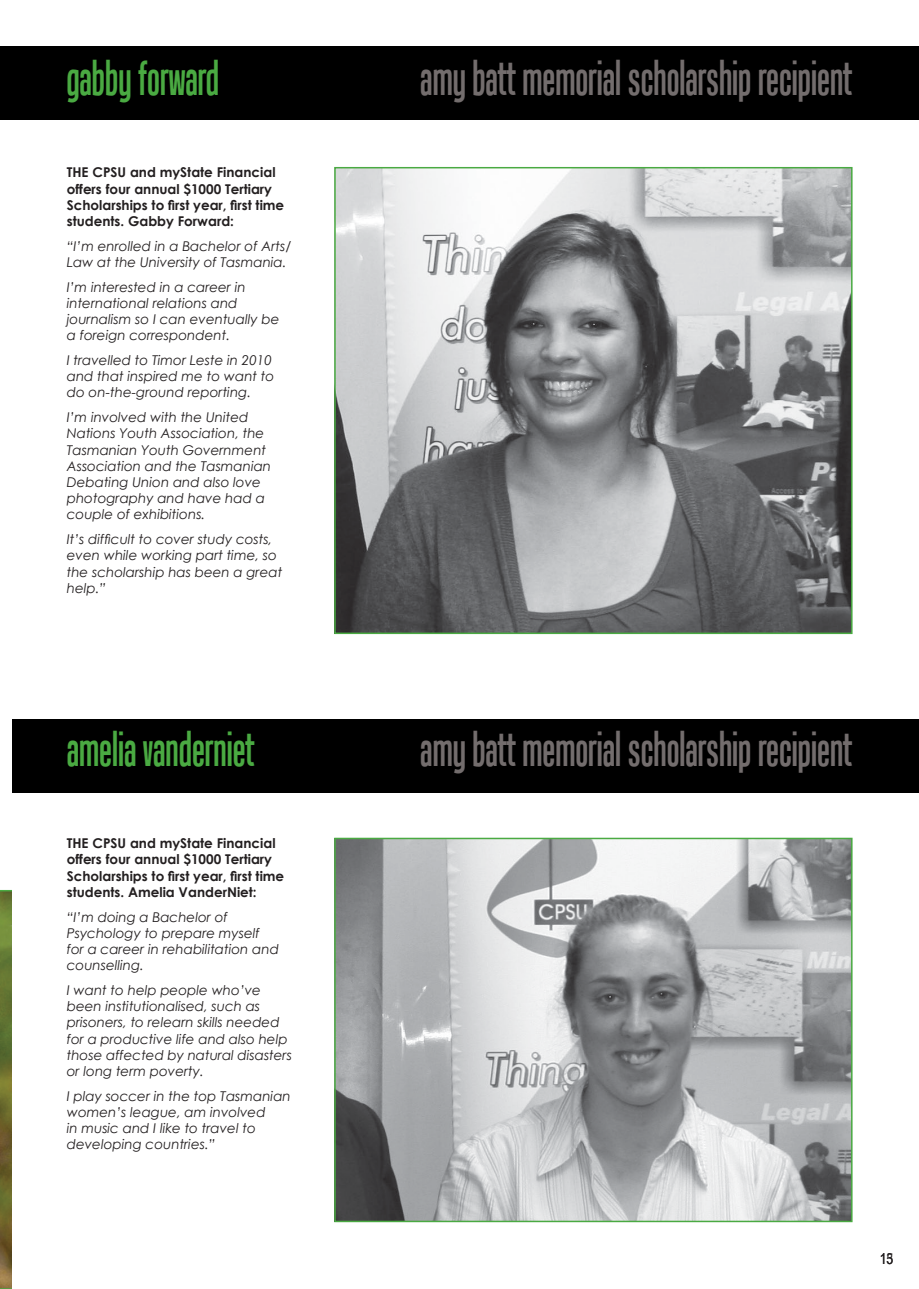
<style>
.page{position:relative;width:919px;height:1289px;background:#fff}
.page>*{position:absolute;margin:0;border:0;box-sizing:border-box;transform-origin:0 0}
.t1{font:48px "Tandelle";color:#736d6d}
.t2{font:48px "Tandelle";color:#4aaa42}
.t3{font:15px "Arial Narrow";color:#231f20}
.t4{font:italic 13.5px/16.2px "Century Gothic";color:#231f20}
.t5{font:700 13.5px/16.2px "Century Gothic";color:#231f20}
</style>
<div class="page">
<svg style="left:0;top:890px;width:12px;height:398px;background:#6b6e30"></svg>
<div style="left:13px;top:719px;width:905px;height:73px;background:#000"></div>
<div style="left:0;top:47px;width:918px;height:73px;background:#000"></div>
<img style="left:337px;top:170px;width:512px;height:461px">
<div style="left:334px;top:167px;width:518px;height:467px;border:2px solid #4aaa42"></div>
<img style="left:337px;top:840px;width:512px;height:379px">
<div style="left:334px;top:837px;width:518px;height:385px;border:2px solid #4aaa42"></div>
<p class="t2" style="left:67px;top:51px;width:154px">gabby forward</p>
<p class="t1" style="left:420px;top:51px;width:433px">amy batt memorial scholarship recipient</p>
<p class="t5" style="left:67px;top:164px;width:219px">THE CPSU and myState Financial offers four annual $1000 Tertiary<br>Scholarships to first year, first time students. Gabby Forward:</p>
<p class="t4" style="left:67px;top:237px;width:226px">“I’m enrolled in a Bachelor of Arts/<br>Law at the University of Tasmania.</p>
<p class="t4" style="left:67px;top:278px;width:214px">I’m interested in a career in international relations and journalism so I can eventually be a foreign correspondent.</p>
<p class="t4" style="left:67px;top:352px;width:209px">I travelled to Timor Leste in 2010 and that inspired me to want to do on-the-ground reporting.</p>
<p class="t4" style="left:67px;top:409px;width:206px">I’m involved with the United<br>Nations Youth Association, the<br>Tasmanian Youth Government<br>Association and the Tasmanian<br>Debating Union and also love photography and have had a couple of exhibitions.</p>
<p class="t4" style="left:67px;top:531px;width:217px">It’s difficult to cover study costs, even while working part time, so the scholarship has been a great help.”</p>
<p class="t2" style="left:67px;top:722px;width:189px">amelia vanderniet</p>
<p class="t1" style="left:420px;top:722px;width:433px">amy batt memorial scholarship recipient</p>
<p class="t5" style="left:67px;top:834px;width:219px">THE CPSU and myState Financial offers four annual $1000 Tertiary Scholarships to first year, first time students. Amelia VanderNiet:</p>
<p class="t4" style="left:67px;top:908px;width:214px">“I’m doing a Bachelor of<br>Psychology to prepare myself for a career in rehabilitation and counselling.</p>
<p class="t4" style="left:67px;top:981px;width:226px">I want to help people who’ve been institutionalised, such as prisoners, to relearn skills needed for a productive life and also help those affected by natural disasters or long term poverty.</p>
<p class="t4" style="left:67px;top:1087px;width:225px">I play soccer in the top Tasmanian women’s league, am involved<br>in music and I like to travel to developing countries.”</p>
<p class="t3" style="left:879px;top:1247px;width:15px">15</p>
<p class="t3" style="left:886px;top:1247px;width:8px">3</p>
</div>
